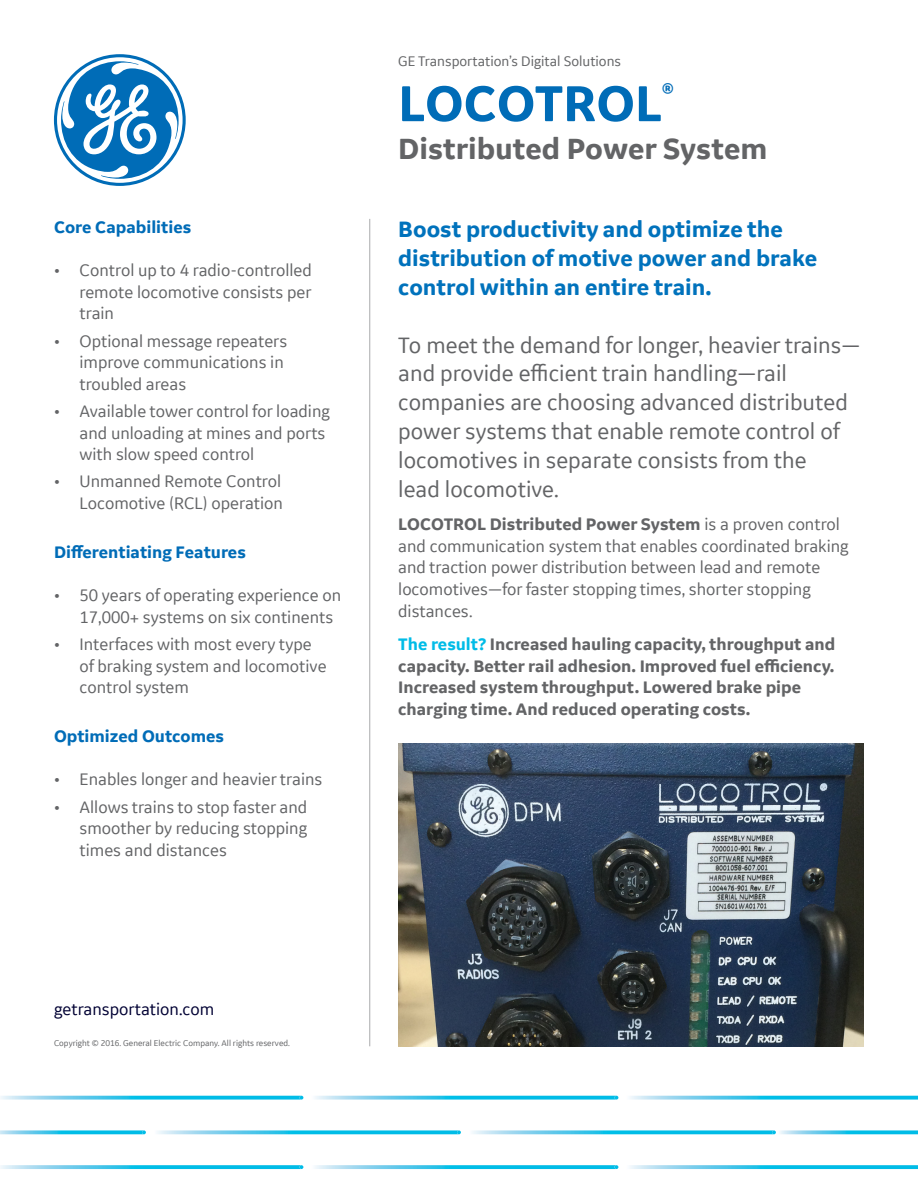
<style>
.page{position:relative;width:918px;height:1188px;background:#fff}
.page>*{position:absolute;margin:0;border:0;box-sizing:border-box;transform-origin:0 0}
.t1{font:700 54px "GE Inspira Sans";color:#006cb7}
.t2{font:700 31.5px "GE Inspira Sans";color:#636466}
.t3{font:24px/28.8px "GE Inspira Sans";color:#636466}
.t4{font:700 24px/28.8px "GE Inspira Sans";color:#0072bc}
.t5{font:18px/21.6px "GE Inspira Sans";color:#636466}
.t6{font:700 18px/21.6px "GE Inspira Sans";color:#636466}
.t7{font:700 18px "GE Inspira Sans";color:#006cb7}
.t8{font:18px "GE Inspira Sans";color:#003}
.t9{font:15px "GE Inspira Sans";color:#636466}
.t10{font:9px "GE Inspira Sans";color:#636466}
.s1{font-weight:700}
.s2{color:#00bce7}
</style>
<div class="page">
<svg style="left:54px;top:54px;width:132px;height:132px"></svg>
<img style="left:398px;top:743px;width:466px;height:303px">
<hr style="left:370px;top:219px;width:1px;height:827px;background:#a9abac">
<img style="left:0;top:1165px;width:918px;height:4px">
<svg style="left:300px;top:1165px;width:3px;height:4px"></svg>
<svg style="left:615px;top:1165px;width:3px;height:4px"></svg>
<img style="left:0;top:1096px;width:918px;height:4px">
<svg style="left:300px;top:1096px;width:3px;height:4px"></svg>
<svg style="left:615px;top:1096px;width:3px;height:4px"></svg>
<img style="left:0;top:1130px;width:918px;height:4px">
<svg style="left:142px;top:1130px;width:4px;height:4px"></svg>
<svg style="left:457px;top:1130px;width:4px;height:4px"></svg>
<svg style="left:772px;top:1130px;width:4px;height:4px"></svg>
<p class="t7" style="left:54px;top:216px;width:139px">Core Capabilities</p>
<p class="t5" style="left:80px;top:259px;width:234px;text-align:justify;text-indent:-26px">• Control up to 4 radio-controlled remote locomotive consists per train</p>
<p class="t5" style="left:80px;top:329px;width:209px;text-indent:-26px">• Optional message repeaters improve communications in troubled areas</p>
<p class="t5" style="left:80px;top:400px;width:252px;text-indent:-26px">• Available tower control for loading and unloading at mines and ports with slow speed control</p>
<p class="t5" style="left:54px;top:470px;width:231px;text-align:right">• Unmanned Remote Control<br>Locomotive (RCL) operation</p>
<p class="t7" style="left:54px;top:541px;width:193px">Differentiating Features</p>
<p class="t5" style="left:80px;top:584px;width:263px;text-indent:-26px">• 50 years of operating experience on<br>17,000+ systems on six continents</p>
<p class="t5" style="left:80px;top:633px;width:249px;text-indent:-26px">• Interfaces with most every type of braking system and locomotive control system</p>
<p class="t7" style="left:54px;top:725px;width:172px">Optimized Outcomes</p>
<p class="t5" style="left:54px;top:768px;width:270px">• Enables longer and heavier trains</p>
<p class="t5" style="left:80px;top:795px;width:229px;text-align:justify;text-indent:-26px">• Allows trains to stop faster and smoother by reducing stopping times and distances</p>
<p class="t9" style="left:398px;top:52px;width:224px">GE Transportation’s Digital Solutions</p>
<h1 class="t1" style="left:398px;top:71px;width:265px">LOCOTROL</h1>
<h2 class="t2" style="left:398px;top:130px;width:371px">Distributed Power System</h2>
<p class="t7" style="left:662px;top:80px;width:13px">®</p>
<h3 class="t4" style="left:398px;top:215px;width:421px">Boost productivity and optimize the distribution of motive power and brake control within an entire train.</h3>
<p class="t3" style="left:398px;top:330px;width:464px">To meet the demand for longer, heavier trains— and provide efficient train handling—rail companies are choosing advanced distributed power systems that enable remote control of locomotives in separate consists from the<br>lead locomotive.</p>
<p class="t5" style="left:398px;top:513px;width:452px"><span class="s1">LOCOTROL Distributed Power System</span> is a proven control and communication system that enables coordinated braking and traction power distribution between lead and remote locomotives—for faster stopping times, shorter stopping distances.</p>
<p class="t6" style="left:398px;top:633px;width:439px"><span class="s2">The result?</span> Increased hauling capacity, throughput and capacity. Better rail adhesion. Improved fuel efficiency.<br>Increased system throughput. Lowered brake pipe charging time. And reduced operating costs.</p>
<p class="t8" style="left:54px;top:999px;width:162px">getransportation.com</p>
<p class="t10" style="left:54px;top:1038px;width:237px">Copyright © 2016. General Electric Company. All rights reserved.</p>
</div>
